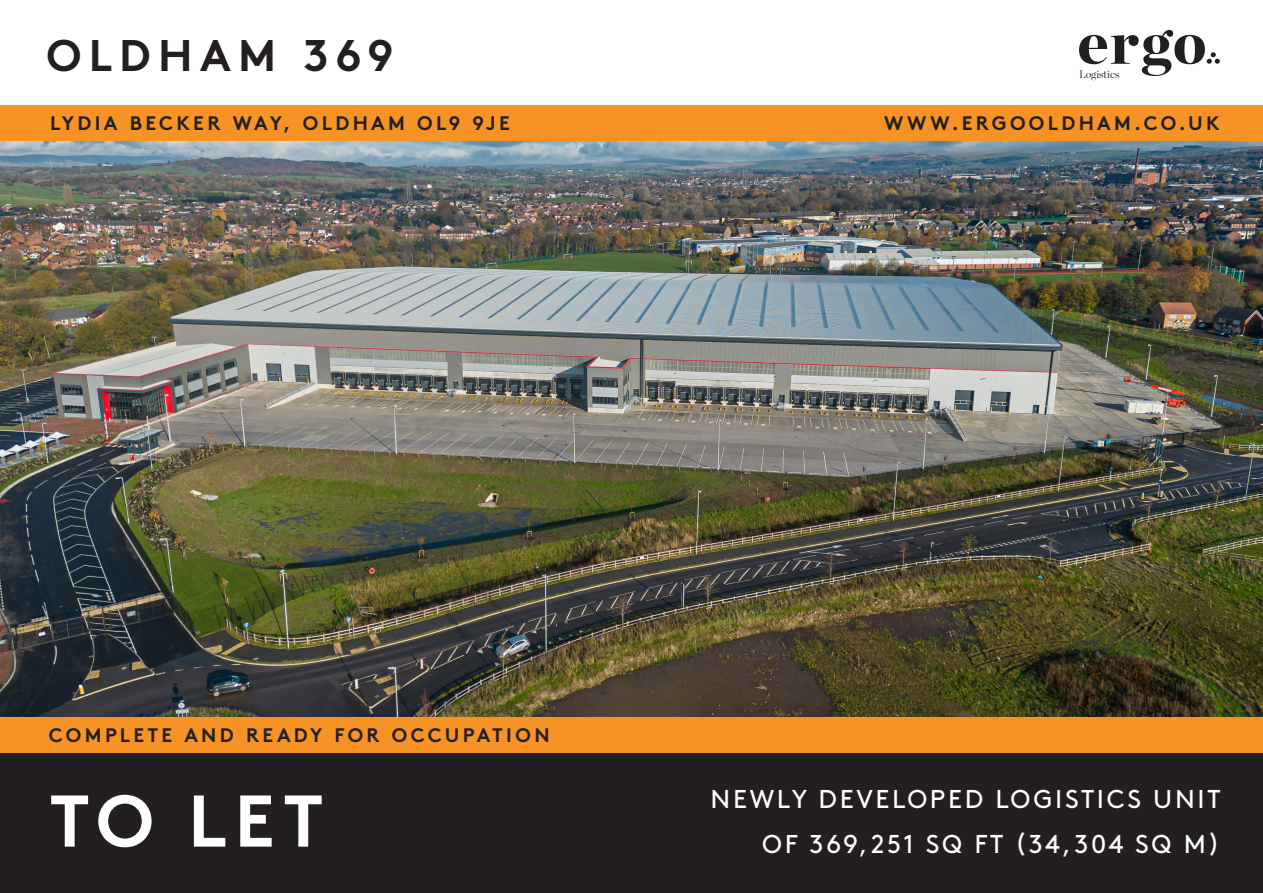
<style>
.page{position:relative;width:1263px;height:893px;background:#fff}
.page>*{position:absolute;margin:0;border:0;box-sizing:border-box;transform-origin:0 0}
.t1{font:700 73.05px "Brown";color:#fff}
.Headline{font:700 44.25px "Brown";letter-spacing:.165em;color:#231f20}
.t2{font:25.8px/45.2px "Brown";letter-spacing:.105em;color:#fff;text-align:right}
.Headline-2{font:700 19.5px "Brown";letter-spacing:.17em;color:#231f20}
.t3{font:300 10.95px "Chronicle Display";color:#231f20}
</style>
<div class="page">
<img style="left:0;top:141px;width:1263px;height:576px">
<div style="left:0;top:753px;width:1263px;height:140px;background:#231f20"></div>
<svg style="left:1079px;top:30px;width:141px;height:46px"></svg>
<div style="left:0;top:105px;width:1263px;height:36px;background:#f79324"></div>
<div style="left:0;top:717px;width:1263px;height:36px;background:#f79324"></div>
<p class="Headline" style="left:46px;top:20px;width:349px">OLDHAM 369</p>
<p class="t3" style="left:1079px;top:66px;width:42px">Logistics</p>
<p class="Headline-2" style="left:50px;top:107px;width:461px">LYDIA BECKER WAY, OLDHAM OL9 9JE</p>
<p class="Headline-2" style="left:884px;top:107px;width:337px">WWW.ERGOOLDHAM.CO.UK</p>
<p class="Headline-2" style="left:49px;top:719px;width:502px">COMPLETE AND READY FOR OCCUPATION</p>
<p class="t1" style="left:49px;top:762px;width:276px">TO LET</p>
<p class="t2" style="left:710px;top:774px;width:512px">NEWLY DEVELOPED LOGISTICS UNIT<br>OF 369,251 SQ FT (34,304 SQ M)</p>
</div>
